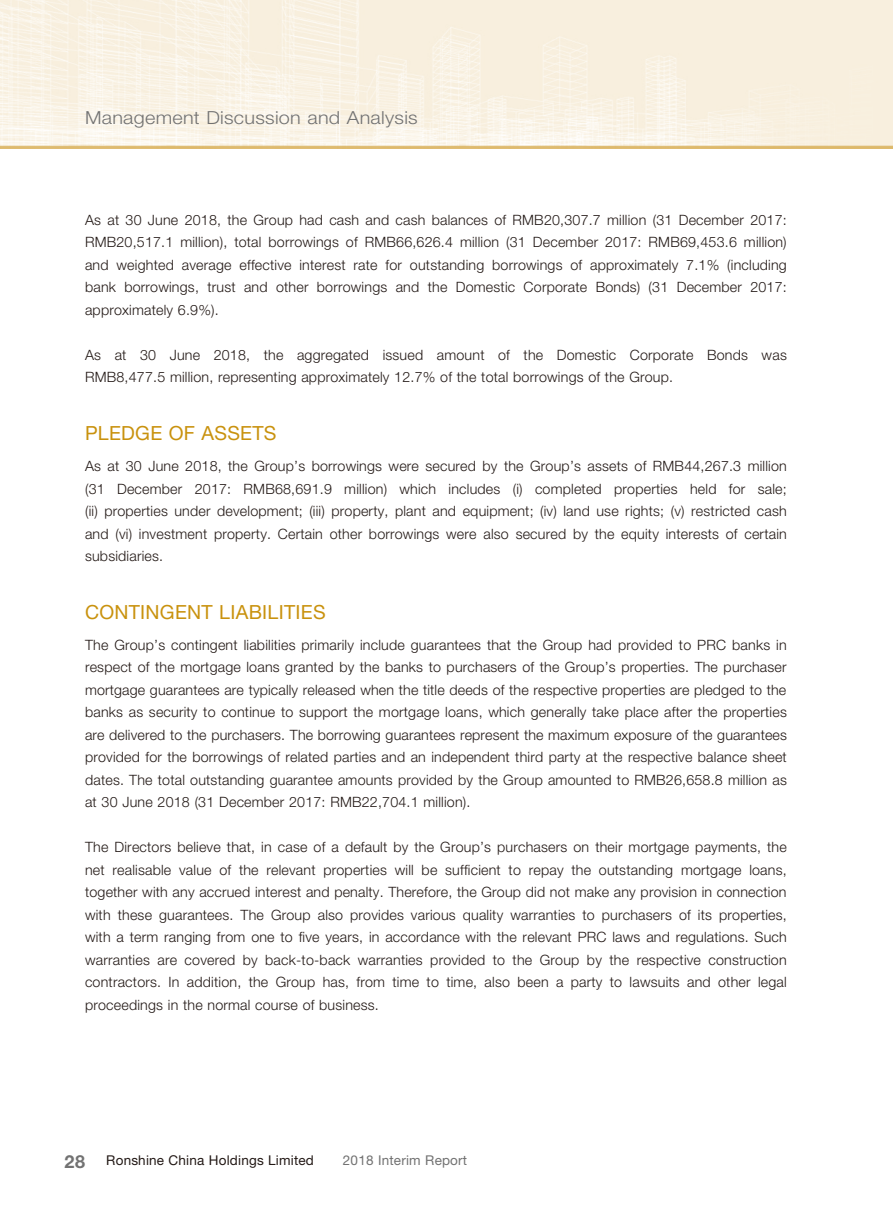
<style>
.page{position:relative;width:893px;height:1212px;background:#fff}
.page>*{position:absolute;margin:0;border:0;box-sizing:border-box;transform-origin:0 0}
.t1{font:19.5px "Helvetica Neue";letter-spacing:.015em;color:#c9920e}
.t2{font:300 18px "Helvetica Neue";letter-spacing:.015em;color:#727272;scale:1.1 1}
.t3{font:300 14.25px/22.5px "Helvetica Neue";letter-spacing:.015em;color:#231916;text-align:justify}
.t4{font:13.5px "Helvetica Neue";letter-spacing:.015em;color:#231916}
.t5{font:13.5px "Helvetica Neue";letter-spacing:.015em;color:#727272}
.s1{font-weight:700;font-size:18px;color:#727272}
</style>
<div class="page">
<img style="left:0;top:0;width:893px;height:149px">
<p class="t2" style="left:85px;top:106px;width:304px">Management Discussion and Analysis</p>
<p class="t3" style="left:85px;top:208px;width:703px">As at 30 June 2018, the Group had cash and cash balances of RMB20,307.7 million (31 December 2017:<br>RMB20,517.1 million), total borrowings of RMB66,626.4 million (31 December 2017: RMB69,453.6 million) and weighted average effective interest rate for outstanding borrowings of approximately 7.1% (including bank borrowings, trust and other borrowings and the Domestic Corporate Bonds) (31 December 2017: approximately 6.9%).</p>
<p class="t3" style="left:85px;top:343px;width:703px">As at 30 June 2018, the aggregated issued amount of the Domestic Corporate Bonds was<br>RMB8,477.5 million, representing approximately 12.7% of the total borrowings of the Group.</p>
<h1 class="t1" style="left:85px;top:422px;width:193px">PLEDGE OF ASSETS</h1>
<p class="t3" style="left:85px;top:454px;width:703px">As at 30 June 2018, the Group’s borrowings were secured by the Group’s assets of RMB44,267.3 million (31 December 2017: RMB68,691.9 million) which includes (i) completed properties held for sale; (ii) properties under development; (iii) property, plant and equipment; (iv) land use rights; (v) restricted cash and (vi) investment property. Certain other borrowings were also secured by the equity interests of certain subsidiaries.</p>
<h1 class="t1" style="left:85px;top:600px;width:242px">CONTINGENT LIABILITIES</h1>
<p class="t3" style="left:85px;top:633px;width:703px">The Group’s contingent liabilities primarily include guarantees that the Group had provided to PRC banks in respect of the mortgage loans granted by the banks to purchasers of the Group’s properties. The purchaser mortgage guarantees are typically released when the title deeds of the respective properties are pledged to the banks as security to continue to support the mortgage loans, which generally take place after the properties are delivered to the purchasers. The borrowing guarantees represent the maximum exposure of the guarantees provided for the borrowings of related parties and an independent third party at the respective balance sheet dates. The total outstanding guarantee amounts provided by the Group amounted to RMB26,658.8 million as at 30 June 2018 (31 December 2017: RMB22,704.1 million).</p>
<p class="t3" style="left:85px;top:836px;width:703px">The Directors believe that, in case of a default by the Group’s purchasers on their mortgage payments, the net realisable value of the relevant properties will be sufficient to repay the outstanding mortgage loans, together with any accrued interest and penalty. Therefore, the Group did not make any provision in connection with these guarantees. The Group also provides various quality warranties to purchasers of its properties, with a term ranging from one to five years, in accordance with the relevant PRC laws and regulations. Such warranties are covered by back-to-back warranties provided to the Group by the respective construction contractors. In addition, the Group has, from time to time, also been a party to lawsuits and other legal proceedings in the normal course of business.</p>
<p class="t4" style="left:65px;top:1152px;width:251px"><span class="s1">28</span> Ronshine China Holdings Limited</p>
<p class="t5" style="left:343px;top:1152px;width:126px">2018 Interim Report</p>
</div>
